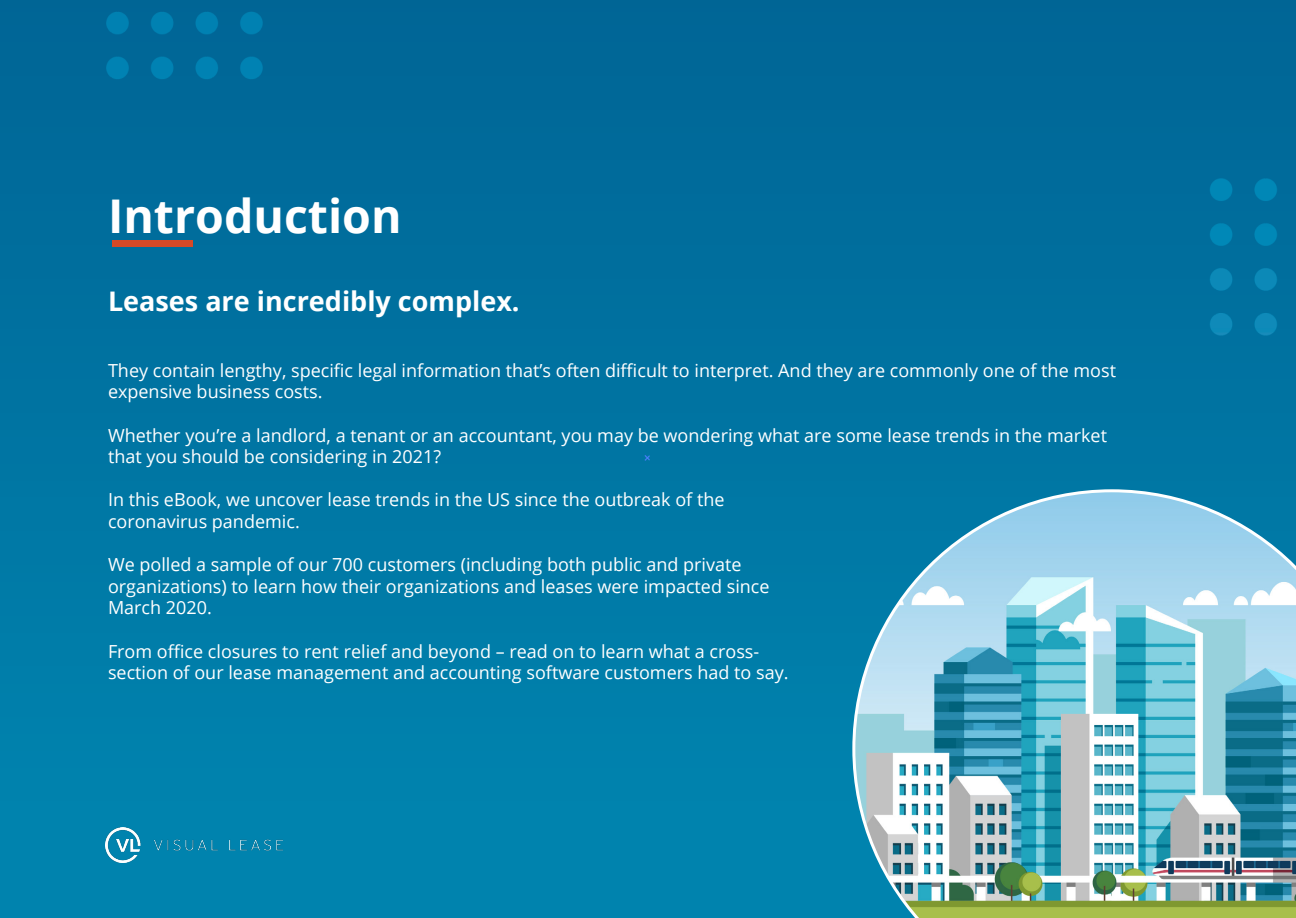
<style>
.page{position:relative;width:1296px;height:918px;background:#fff}
.page>*{position:absolute;margin:0;border:0;box-sizing:border-box;transform-origin:0 0}
.t1{font:700 46.5px "Open Sans";color:#fff}
.t2{font:700 27px "Open Sans";color:#fff}
.t3{font:18px/21.6px "Open Sans";color:#fff}
</style>
<div class="page">
<img style="left:0;top:0;width:1296px;height:918px">
<img style="left:106px;top:827px;width:176px;height:36px">
<svg style="left:852px;top:489px;width:444px;height:429px;background:#7bb9c8"></svg>
<div style="left:112px;top:241px;width:80px;height:6px;background:#d64927"></div>
<h1 class="t1" style="left:108px;top:183px;width:295px">Introduction</h1>
<h2 class="t2" style="left:108px;top:283px;width:413px">Leases are incredibly complex.</h2>
<p class="t3" style="left:108px;top:359px;width:1010px">They contain lengthy, specific legal information that’s often difficult to interpret. And they are commonly one of the most expensive business costs.</p>
<p class="t3" style="left:108px;top:424px;width:1001px">Whether you’re a landlord, a tenant or an accountant, you may be wondering what are some lease trends in the market that you should be considering in 2021?</p>
<p class="t3" style="left:108px;top:489px;width:618px">In this eBook, we uncover lease trends in the US since the outbreak of the coronavirus pandemic.</p>
<p class="t3" style="left:108px;top:553px;width:663px">We polled a sample of our 700 customers (including both public and private organizations) to learn how their organizations and leases were impacted since<br>March 2020.</p>
<p class="t3" style="left:108px;top:640px;width:682px">From office closures to rent relief and beyond – read on to learn what a cross&shy;section of our lease management and accounting software customers had to say.</p>
</div>
